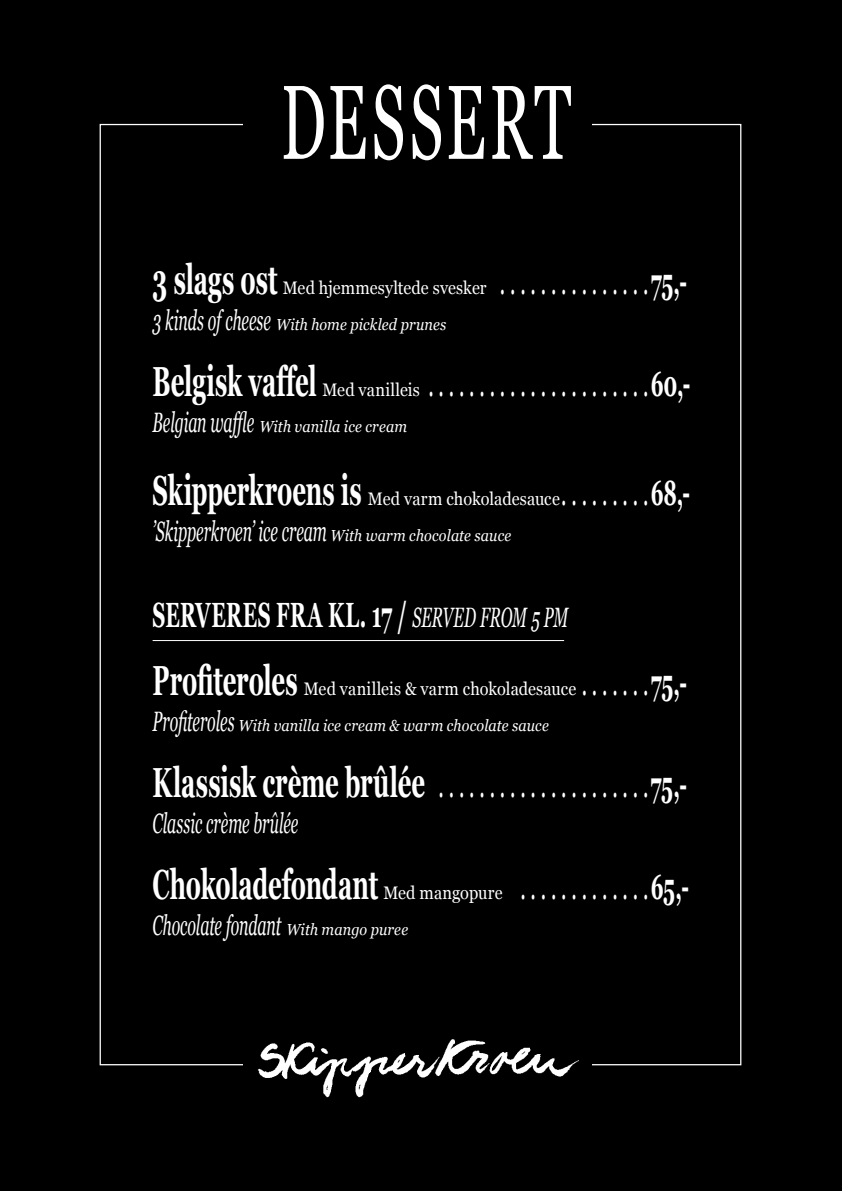
<style>
.page{position:relative;width:842px;height:1191px;background:#000}
.page>*{position:absolute;margin:0;border:0;box-sizing:border-box;transform-origin:0 0}
.t1{font:105px "Georgia";letter-spacing:.06em;color:#fff;scale:.57 1}
.t2{font:700 42px "Georgia";letter-spacing:-.01em;color:#fff;scale:.57 1}
.t3{font:35px "Georgia";color:#fff;scale:.57 1}
.t4{font:700 35px "Georgia";letter-spacing:.02em;color:#fff;scale:.57 1}
.t5{font:italic 28px "Georgia";letter-spacing:-.01em;color:#fff;scale:.57 1}
.t6{font:18.2px "Georgia";letter-spacing:.005em;color:#fff;scale:.9 1}
.t7{font:italic 16px "Georgia";letter-spacing:.01em;color:#fff;scale:.9 1}
.s1{font-size:35px}
.s2{font-weight:700;font-size:35px}
.s3{font-size:28px}
.s4{font-size:18.2px}
.s5{font-weight:700}
.s6{font-size:16px}
.s7{font-weight:400;font-style:italic;font-size:28px}
.s8{font-weight:700;font-size:42px}
</style>
<div class="page">
<img style="left:257px;top:1039px;width:322px;height:59px">
<svg style="left:523px;top:1048px;width:16px;height:11px"></svg>
<svg style="left:364px;top:1039px;width:15px;height:46px"></svg>
<hr style="left:153px;top:640px;width:411px;height:1px;background:#fff">
<h1 class="t1" style="left:281px;top:46px;width:511px">DESSERT</h1>
<h2 class="t2" style="left:153px;top:248px;width:221px">3 slags ost</h2>
<p class="t6" style="left:283px;top:275px;width:451px">Med hjemmesyltede svesker <span class="s1">. . . . . . . . . . . . . .</span> <span class="s2">75,-</span></p>
<p class="t7" style="left:153px;top:313px;width:328px"><span class="s3">3 kinds of cheese</span> With home pickled prunes</p>
<h2 class="t2" style="left:153px;top:350px;width:290px">Belgisk vaffel</h2>
<h3 class="t3" style="left:322px;top:359px;width:647px"><span class="s4">Med vanilleis</span> . . . . . . . . . . . . . . . . . . . . . <span class="s5">60,-</span></h3>
<p class="t7" style="left:153px;top:415px;width:284px"><span class="s3">Belgian waffle</span> With vanilla ice cream</p>
<h2 class="t2" style="left:153px;top:458px;width:369px">Skipperkroens is</h2>
<p class="t6" style="left:368px;top:485px;width:359px">Med varm chokoladesauce <span class="s1">. . . . . . . .</span> <span class="s2">68,-</span></p>
<h3 class="t5" style="left:153px;top:510px;width:631px">’Skipperkroen’ ice cream <span class="s6">With warm chocolate sauce</span></h3>
<h3 class="t4" style="left:153px;top:589px;width:731px">SERVERES FRA KL. 17 / <span class="s7">SERVED FROM 5 PM</span></h3>
<h2 class="t2" style="left:153px;top:648px;width:256px">Profiteroles</h2>
<p class="t6" style="left:304px;top:675px;width:427px">Med vanilleis &amp; varm chokoladesauce <span class="s1">. . . . . .</span> <span class="s2">75,-</span></p>
<p class="t7" style="left:153px;top:713px;width:442px"><span class="s3">Profiteroles</span> With vanilla ice cream &amp; warm chocolate sauce</p>
<h3 class="t3" style="left:153px;top:759px;width:939px"><span class="s8">Klassisk crème brûlée</span> . . . . . . . . . . . . . . . . . . . . <span class="s5">75,-</span></h3>
<h3 class="t5" style="left:153px;top:802px;width:257px">Classic crème brûlée</h3>
<h2 class="t2" style="left:153px;top:852px;width:397px">Chokoladefondant</h2>
<p class="t6" style="left:383px;top:879px;width:341px">Med mangopure <span class="s1">. . . . . . . . . . . .</span> <span class="s2">65,-</span></p>
<h3 class="t5" style="left:153px;top:904px;width:450px">Chocolate fondant <span class="s6">With mango puree</span></h3>
</div>
